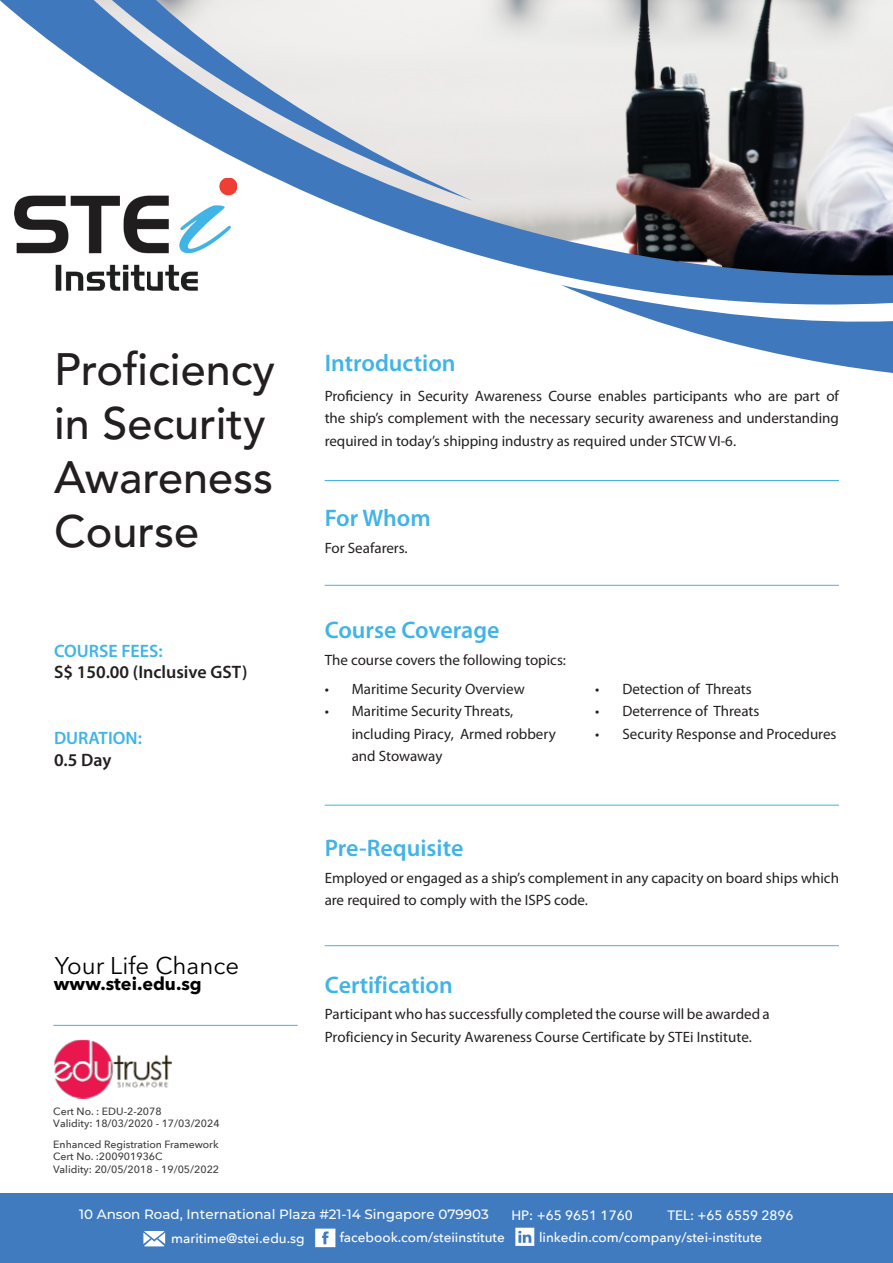
<style>
.page{position:relative;width:893px;height:1263px;background:#fff}
.page>*{position:absolute;margin:0;border:0;box-sizing:border-box;transform-origin:0 0}
.t1{font:500 45px/54px "Avenir LT Std";color:#231f20}
.t2{font:600 24px "Myriad Pro";color:#40b4e6}
.t3{font:24px "Avenir Next LT Pro";color:#000}
.t4{font:600 18px "Myriad Pro";color:#231f20}
.t5{font:600 18px "Myriad Pro";color:#40b4e6}
.t6{font:700 18px "Avenir Next LT Pro";color:#000}
.t7{font:15px/22.5px "Myriad Pro";color:#231f20}
.t8{font:500 13.5px "Avenir Next";color:#fff}
.t9{font:500 13.5px "Montserrat";color:#fff}
.t10{font:500 10.5px/12.6px "Avenir Next";color:#3e3e3f}
</style>
<div class="page">
<hr style="left:325px;top:480px;width:514px;height:1px;background:#40b4e6">
<hr style="left:325px;top:585px;width:514px;height:1px;background:#40b4e6">
<hr style="left:325px;top:805px;width:514px;height:1px;background:#40b4e6">
<hr style="left:325px;top:945px;width:514px;height:1px;background:#40b4e6">
<div style="left:0;top:1193px;width:893px;height:70px;background:#407bbf"></div>
<hr style="left:53px;top:1025px;width:245px;height:1px;background:#40b4e6">
<img style="left:54px;top:1039px;width:118px;height:60px">
<img style="left:91px;top:0;width:802px;height:291px">
<img style="left:0;top:0;width:112px;height:70px">
<img style="left:740px;top:269px;width:153px;height:16px">
<img style="left:517px;top:232px;width:223px;height:59px">
<img style="left:89px;top:69px;width:23px;height:58px">
<img style="left:319px;top:160px;width:161px;height:92px">
<img style="left:467px;top:217px;width:63px;height:49px">
<img style="left:112px;top:0;width:360px;height:201px">
<img style="left:561px;top:285px;width:332px;height:88px">
<img style="left:14px;top:178px;width:223px;height:112px">
<svg style="left:315px;top:1228px;width:20px;height:19px"></svg>
<svg style="left:143px;top:1231px;width:22px;height:15px"></svg>
<svg style="left:515px;top:1228px;width:19px;height:18px"></svg>
<p class="t1" style="left:54px;top:343px;width:222px">Proficiency in Security<br>Awareness<br>Course</p>
<p class="t5" style="left:54px;top:639px;width:110px">COURSE FEES:</p>
<p class="t4" style="left:54px;top:661px;width:195px">S$ 150.00 (Inclusive GST)</p>
<p class="t5" style="left:54px;top:726px;width:89px">DURATION:</p>
<p class="t4" style="left:54px;top:748px;width:59px">0.5 Day</p>
<p class="t3" style="left:55px;top:951px;width:186px">Your Life Chance</p>
<p class="t6" style="left:54px;top:973px;width:149px">www.stei.edu.sg</p>
<p class="t2" style="left:325px;top:347px;width:132px">Introduction</p>
<p class="t7" style="left:325px;top:384px;width:516px;text-align:justify">Proficiency in Security Awareness Course enables participants who are part of the ship’s complement with the necessary security awareness and understanding required in today’s shipping industry as required under STCW VI-6.</p>
<p class="t2" style="left:325px;top:502px;width:108px">For Whom</p>
<p class="t7" style="left:325px;top:536px;width:85px">For Seafarers.</p>
<p class="t2" style="left:325px;top:615px;width:176px">Course Coverage</p>
<p class="t7" style="left:325px;top:649px;width:243px">The course covers the following topics:</p>
<p class="t7" style="left:325px;top:677px;width:202px">• Maritime Security Overview</p>
<p class="t7" style="left:352px;top:700px;width:206px;text-indent:-27px">• Maritime Security Threats, including Piracy, Armed robbery and Stowaway</p>
<p class="t7" style="left:595px;top:677px;width:158px">• Detection of Threats</p>
<p class="t7" style="left:595px;top:700px;width:166px">• Deterrence of Threats</p>
<p class="t7" style="left:595px;top:722px;width:243px">• Security Response and Procedures</p>
<p class="t2" style="left:325px;top:832px;width:140px">Pre-Requisite</p>
<p class="t7" style="left:325px;top:866px;width:516px">Employed or engaged as a ship’s complement in any capacity on board ships which are required to comply with the ISPS code.</p>
<p class="t2" style="left:325px;top:969px;width:130px">Certification</p>
<p class="t7" style="left:325px;top:1002px;width:447px;line-height:23.1px">Participant who has successfully completed the course will be awarded a<br>Proficiency in Security Awareness Course Certificate by STEi Institute.</p>
<p class="t10" style="left:53px;top:1105px;width:168px">Cert No. : EDU-2-2078<br>Validity: 18/03/2020 - 17/03/2024</p>
<p class="t10" style="left:53px;top:1137px;width:167px">Enhanced Registration Framework<br>Cert No. :200901936C<br>Validity: 20/05/2018 - 19/05/2022</p>
<p class="t9" style="left:79px;top:1205px;width:411px">10 Anson Road, International Plaza #21-14 Singapore 079903</p>
<p class="t8" style="left:340px;top:1229px;width:167px">facebook.com/steiinstitute</p>
<p class="t8" style="left:511px;top:1207px;width:123px">HP: +65 9651 1760</p>
<p class="t8" style="left:667px;top:1207px;width:128px">TEL: +65 6559 2896</p>
<p class="t8" style="left:171px;top:1230px;width:135px">maritime@stei.edu.sg</p>
<p class="t8" style="left:539px;top:1229px;width:225px">linkedin.com/company/stei-institute</p>
</div>
